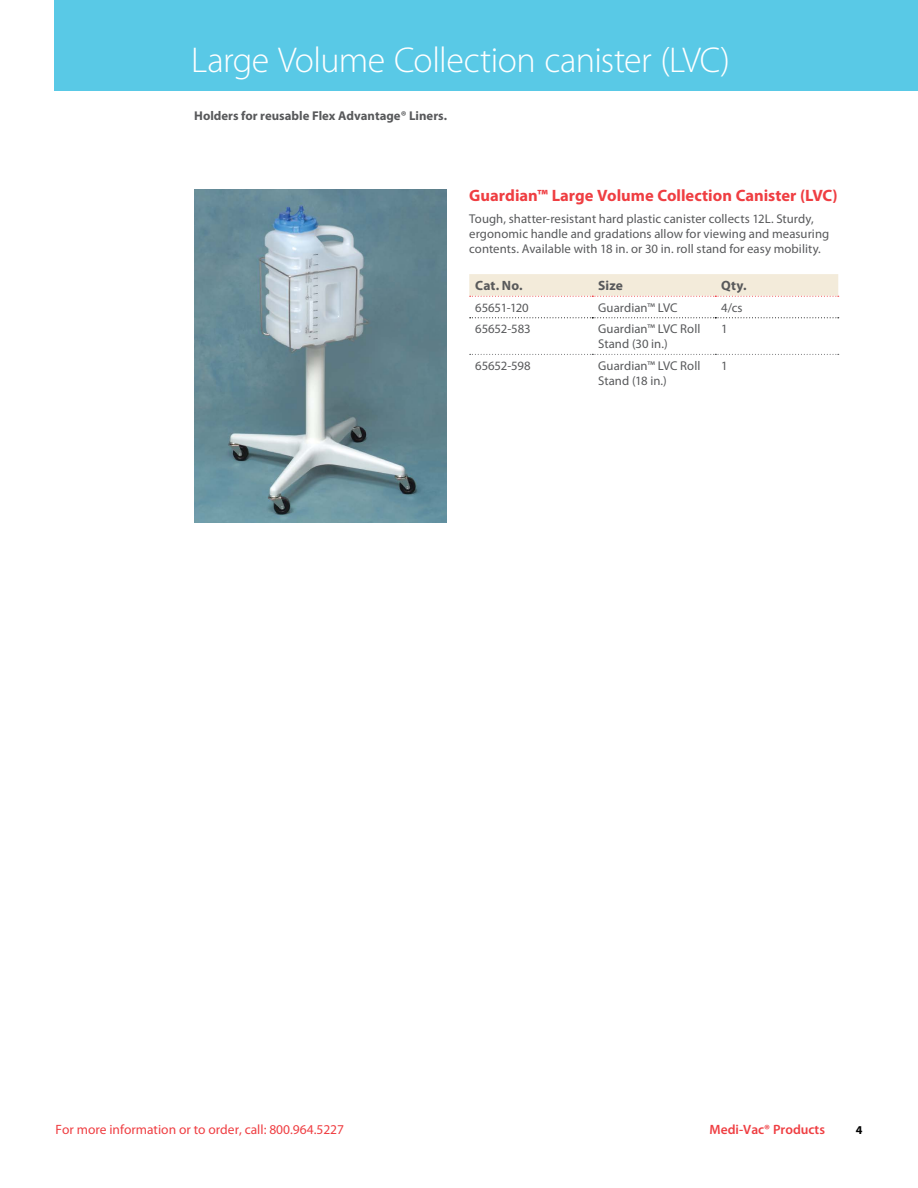
<style>
.page{position:relative;width:918px;height:1188px;background:#fff}
.page>*{position:absolute;margin:0;border:0;box-sizing:border-box;transform-origin:0 0}
.t1{font:300 36px "Myriad Pro";letter-spacing:-.015em;color:#fff}
.t2{font:700 16.5px "Myriad Pro";color:#ef3e42}
.t3{font:13.5px "Myriad Pro";color:#ef3e42}
.t4{font:600 13.5px "Myriad Pro";color:#ef3e42}
.t5{font:700 13.5px "Myriad Pro";letter-spacing:.01em;color:#58595b}
.t6{font:12.75px/15px "Myriad Pro";letter-spacing:.005em;color:#58595b}
.t7{font:700 12.75px "Myriad Pro";color:#58595b}
.t8{font:700 12px "Myriad Pro";color:#000}
</style>
<div class="page">
<div style="left:54px;top:0;width:864px;height:91px;background:#59c9e6"></div>
<img style="left:195px;top:189px;width:252px;height:333px">
<svg style="left:469px;top:274px;width:370px;height:23px;background:#f3e9d9"></svg>
<svg style="left:470px;top:317px;width:369px;height:1px"></svg>
<svg style="left:470px;top:354px;width:369px;height:1px"></svg>
<h1 class="t1" style="left:191px;top:38px;width:540px">Large Volume Collection canister (LVC)</h1>
<p class="t7" style="left:194px;top:107px;width:254px">Holders for reusable Flex Advantage® Liners.</p>
<p class="t2" style="left:469px;top:185px;width:370px">Guardian™ Large Volume Collection Canister (LVC)</p>
<p class="t6" style="left:469px;top:211px;width:362px">Tough, shatter-resistant hard plastic canister collects 12L. Sturdy, ergonomic handle and gradations allow for viewing and measuring contents. Available with 18 in. or 30 in. roll stand for easy mobility.</p>
<p class="t5" style="left:475px;top:277px;width:49px">Cat. No.</p>
<p class="t5" style="left:598px;top:277px;width:26px">Size</p>
<p class="t5" style="left:721px;top:277px;width:27px">Qty.</p>
<p class="t6" style="left:475px;top:300px;width:55px">65651-120</p>
<p class="t6" style="left:598px;top:300px;width:81px">Guardian™ LVC</p>
<p class="t6" style="left:721px;top:300px;width:23px">4/cs</p>
<p class="t6" style="left:475px;top:321px;width:57px">65652-583</p>
<p class="t6" style="left:598px;top:321px;width:104px">Guardian™ LVC Roll<br>Stand (30 in.)</p>
<p class="t6" style="left:721px;top:321px;width:8px">1</p>
<p class="t6" style="left:475px;top:358px;width:57px">65652-598</p>
<p class="t6" style="left:598px;top:358px;width:104px">Guardian™ LVC Roll<br>Stand (18 in.)</p>
<p class="t6" style="left:721px;top:358px;width:8px">1</p>
<p class="t3" style="left:56px;top:1121px;width:290px">For more information or to order, call: 800.964.5227</p>
<p class="t4" style="left:710px;top:1121px;width:117px">Medi-Vac® Products</p>
<p class="t8" style="left:856px;top:1122px;width:8px">4</p>
</div>
